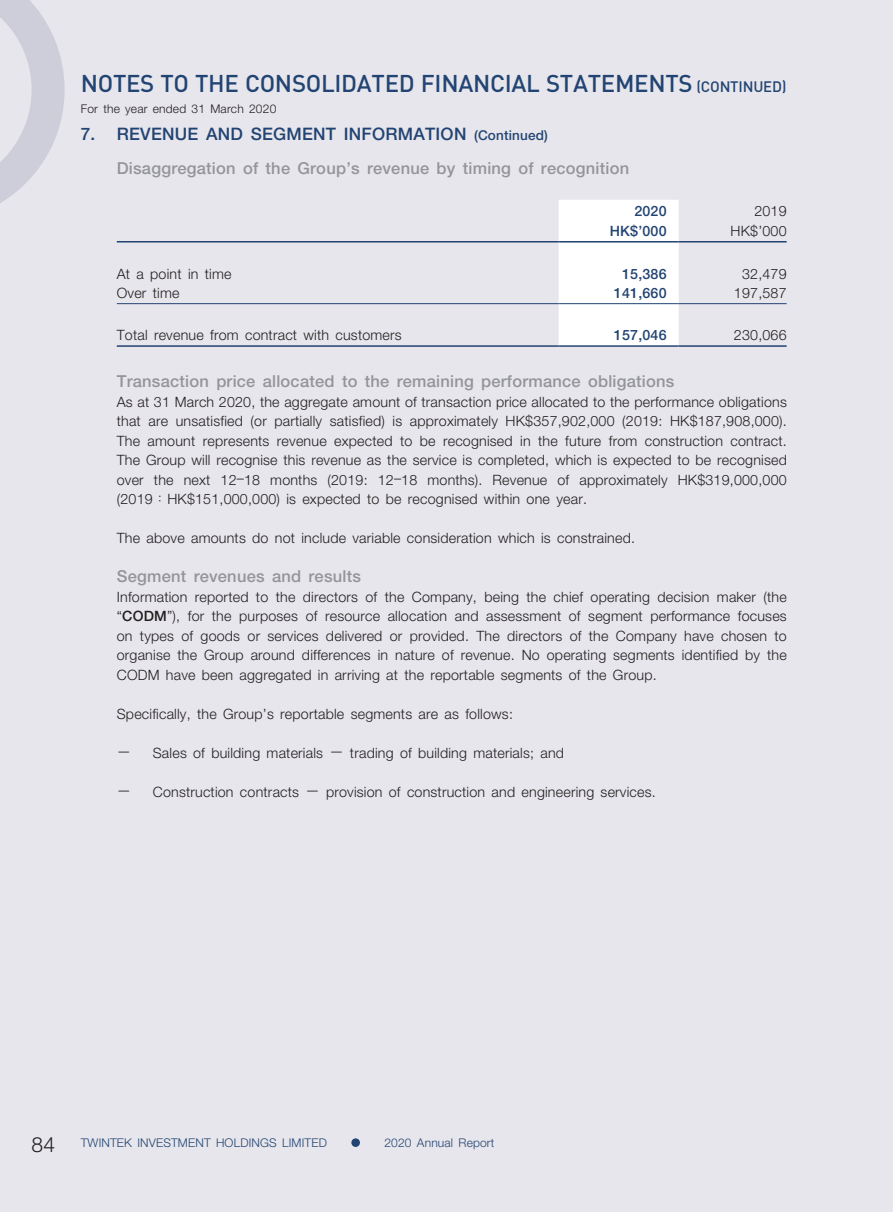
<style>
.page{position:relative;width:893px;height:1212px;background:#e7e6ec}
.page>*{position:absolute;margin:0;border:0;box-sizing:border-box;transform-origin:0 0}
.t1{font:500 24px "DIN Pro";letter-spacing:-.015em;color:#224472}
._03_H1{font:500 17.25px "Helvetica Neue LT Std";letter-spacing:.015em;color:#224472}
._04___H2{font:500 16.5px "Helvetica Neue LT Std";letter-spacing:.015em;color:#939598}
._12___P2{font:300 14.25px/19.5px "Helvetica Neue LT Std";letter-spacing:.015em;color:#231f20;text-align:justify}
._08____IN2{font:300 14.25px "Helvetica Neue LT Std";letter-spacing:.015em;color:#231f20}
._15_Table_Stub{font:300 14.25px "Helvetica Neue LT Std";letter-spacing:.015em;color:#231f20}
._01_Body_Text{font:500 14.25px "Helvetica Neue LT Std";letter-spacing:.015em;color:#224472}
._01_Body_Text-2{font:300 14.25px "Helvetica Neue LT Std";letter-spacing:.015em;color:#231f20}
.t2{font:300 12px "Helvetica Neue LT Std";letter-spacing:.015em;color:#224472}
.t3{font:300 12px "Helvetica Neue LT Std";letter-spacing:.015em;color:#231f20}
.s1{font-size:15px}
.s2{font-size:13.5px}
.s3{font-family:"M Hei HK"}
.s4{font-weight:500}
.s5{font-size:21px;color:#231f20}
</style>
<div class="page">
<div style="left:351px;top:1138px;width:9px;height:9px;background:#224472;border-radius:50%"></div>
<svg style="left:0;top:0;width:65px;height:203px"></svg>
<div style="left:559px;top:200px;width:120px;height:145px;background:#fff"></div>
<hr style="left:117px;top:241px;width:442px;height:1px;background:#224472">
<hr style="left:559px;top:241px;width:120px;height:1px;background:#224472">
<hr style="left:679px;top:241px;width:108px;height:1px;background:#224472">
<hr style="left:117px;top:303px;width:442px;height:1px;background:#224472">
<hr style="left:559px;top:303px;width:120px;height:1px;background:#224472">
<hr style="left:679px;top:303px;width:108px;height:1px;background:#224472">
<hr style="left:117px;top:345px;width:442px;height:2px;background:#224472">
<hr style="left:559px;top:345px;width:120px;height:2px;background:#224472">
<hr style="left:679px;top:345px;width:108px;height:2px;background:#224472">
<h1 class="t1" style="left:81px;top:67px;width:707px">NOTES TO THE CONSOLIDATED FINANCIAL STATEMENTS <span class="s1">(CONTINUED)</span></h1>
<p class="_03_H1" style="left:81px;top:124px;width:469px">7. REVENUE AND SEGMENT INFORMATION <span class="s2">(Continued)</span></p>
<p class="_04___H2" style="left:117px;top:159px;width:514px">Disaggregation of the Group’s revenue by timing of recognition</p>
<p class="_01_Body_Text" style="left:634px;top:203px;width:34px">2020</p>
<p class="_01_Body_Text-2" style="left:754px;top:202px;width:34px">2019</p>
<p class="_01_Body_Text" style="left:610px;top:222px;width:58px">HK$’000</p>
<p class="_01_Body_Text-2" style="left:731px;top:222px;width:58px">HK$’000</p>
<p class="_15_Table_Stub" style="left:117px;top:265px;width:116px">At a point in time</p>
<p class="_01_Body_Text" style="left:622px;top:265px;width:46px">15,386</p>
<p class="_01_Body_Text-2" style="left:742px;top:265px;width:46px">32,479</p>
<p class="_15_Table_Stub" style="left:117px;top:284px;width:64px">Over time</p>
<p class="_01_Body_Text" style="left:614px;top:284px;width:54px">141,660</p>
<p class="_01_Body_Text-2" style="left:734px;top:284px;width:54px">197,587</p>
<p class="_15_Table_Stub" style="left:117px;top:326px;width:286px">Total revenue from contract with customers</p>
<p class="_01_Body_Text" style="left:614px;top:326px;width:54px">157,046</p>
<p class="_01_Body_Text-2" style="left:734px;top:326px;width:54px">230,066</p>
<p class="_04___H2" style="left:117px;top:371px;width:559px">Transaction price allocated to the remaining performance obligations</p>
<p class="_12___P2" style="left:117px;top:391px;width:672px">As at 31 March 2020, the aggregate amount of transaction price allocated to the performance obligations that are unsatisfied (or partially satisfied) is approximately HK$357,902,000 (2019: HK$187,908,000).<br>The amount represents revenue expected to be recognised in the future from construction contract.<br>The Group will recognise this revenue as the service is completed, which is expected to be recognised over the next 12–18 months (2019: 12–18 months). Revenue of approximately HK$319,000,000 (2019<span class="s3">：</span>HK$151,000,000) is expected to be recognised within one year.</p>
<p class="_12___P2" style="left:117px;top:528px;width:520px">The above amounts do not include variable consideration which is constrained.</p>
<p class="_04___H2" style="left:117px;top:566px;width:246px">Segment revenues and results</p>
<p class="_12___P2" style="left:117px;top:586px;width:671px">Information reported to the directors of the Company, being the chief operating decision maker (the “<span class="s4">CODM</span>”), for the purposes of resource allocation and assessment of segment performance focuses on types of goods or services delivered or provided. The directors of the Company have chosen to organise the Group around differences in nature of revenue. No operating segments identified by the CODM have been aggregated in arriving at the reportable segments of the Group.</p>
<p class="_12___P2" style="left:117px;top:703px;width:398px">Specifically, the Group’s reportable segments are as follows:</p>
<p class="_08____IN2" style="left:117px;top:744px;width:449px">— Sales of building materials — trading of building materials; and</p>
<p class="_08____IN2" style="left:117px;top:783px;width:540px">— Construction contracts — provision of construction and engineering services.</p>
<p class="t3" style="left:81px;top:101px;width:197px">For the year ended 31 March 2020</p>
<p class="t2" style="left:32px;top:1135px;width:297px"><span class="s5">84</span> TWINTEK INVESTMENT HOLDINGS LIMITED</p>
<p class="t2" style="left:384px;top:1135px;width:112px">2020 Annual Report</p>
</div>
